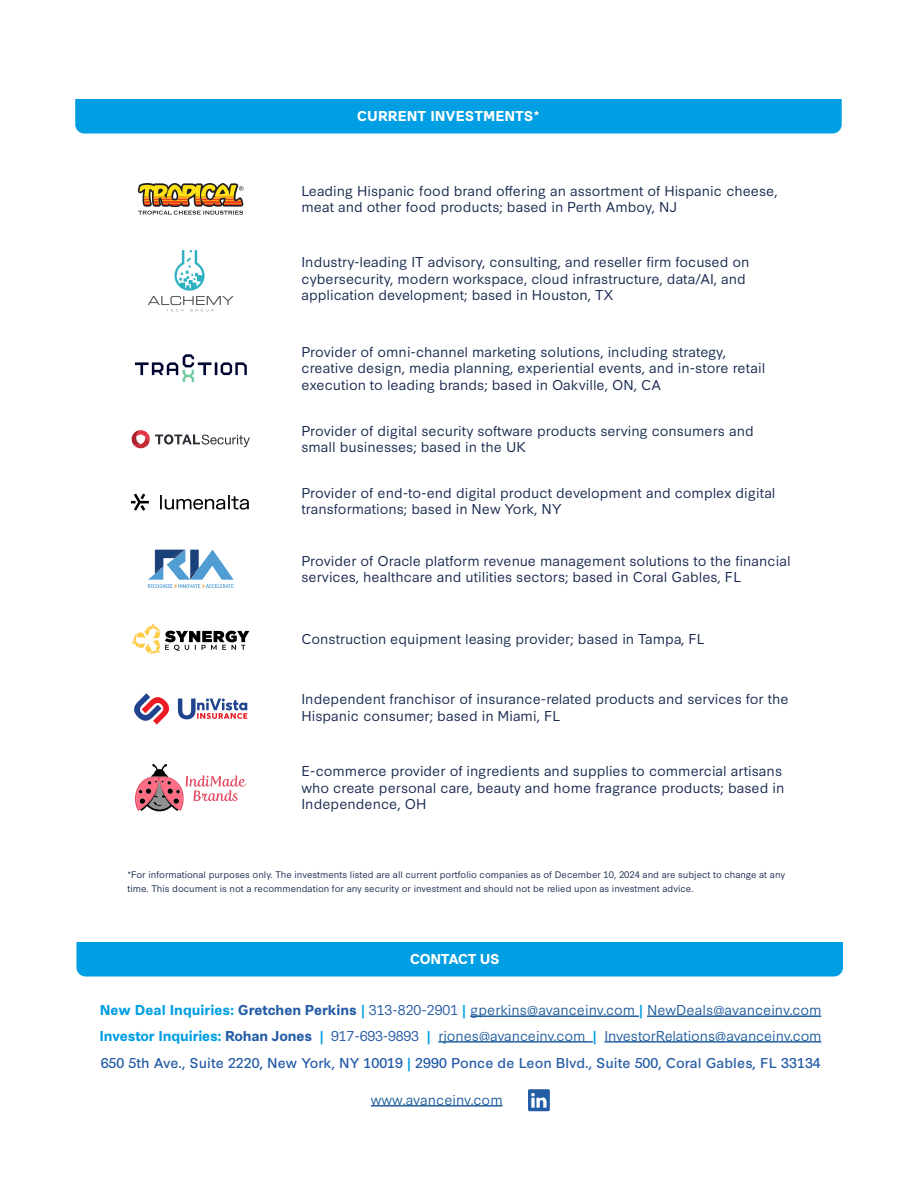
<style>
.page{position:relative;width:918px;height:1188px;background:#fff}
.page>*{position:absolute;margin:0;border:0;box-sizing:border-box;transform-origin:0 0}
.t1{font:13.5px/16.5px "Synthese";color:#17294f}
.t2{font:13.5px "Synthese";letter-spacing:-.01em;color:#215e9e}
.t3{font:13.5px "Synthese";letter-spacing:.005em;color:#245ca6}
.t4{font:700 13.5px "Synthese";color:#fff}
.t5{font:700 13.5px "Synthese";letter-spacing:-.045em;color:#fff}
.t6{font:9px/13.5px "Synthese";color:#17294f}
.s1{font-weight:700;color:#009ee3}
.s2{font-weight:700;color:#245ca6}
.s3{color:#245ca6}
</style>
<div class="page">
<div style="left:75px;top:99px;width:767px;height:35px;background:#009ee3"></div>
<svg style="left:132px;top:430px;width:118px;height:19px"></svg>
<svg style="left:148px;top:250px;width:86px;height:61px"></svg>
<svg style="left:131px;top:494px;width:118px;height:17px"></svg>
<svg style="left:135px;top:354px;width:112px;height:28px"></svg>
<svg style="left:148px;top:550px;width:86px;height:38px"></svg>
<svg style="left:132px;top:624px;width:117px;height:30px"></svg>
<svg style="left:134px;top:693px;width:113px;height:32px"></svg>
<svg style="left:135px;top:764px;width:111px;height:47px"></svg>
<svg style="left:138px;top:183px;width:106px;height:32px"></svg>
<hr style="left:438px;top:1041px;width:155px;height:2px;background:#215e9e">
<hr style="left:604px;top:1041px;width:217px;height:2px;background:#215e9e">
<hr style="left:470px;top:1015px;width:169px;height:2px;background:#215e9e">
<hr style="left:647px;top:1015px;width:174px;height:2px;background:#215e9e">
<div style="left:76px;top:942px;width:767px;height:34px;background:#009ee3"></div>
<hr style="left:371px;top:1105px;width:132px;height:2px;background:#215e9e">
<svg style="left:528px;top:1089px;width:22px;height:22px"></svg>
<p class="t4" style="left:357px;top:106px;width:185px">CURRENT INVESTMENTS*</p>
<p class="t1" style="left:302px;top:181px;width:478px">Leading Hispanic food brand offering an assortment of Hispanic cheese, meat and other food products; based in Perth Amboy, NJ</p>
<p class="t1" style="left:302px;top:253px;width:450px">Industry-leading IT advisory, consulting, and reseller firm focused on cybersecurity, modern workspace, cloud infrastructure, data/AI, and application development; based in Houston, TX</p>
<p class="t1" style="left:302px;top:342px;width:465px">Provider of omni-channel marketing solutions, including strategy, creative design, media planning, experiential events, and in-store retail execution to leading brands; based in Oakville, ON, CA</p>
<p class="t1" style="left:302px;top:421px;width:454px">Provider of digital security software products serving consumers and small businesses; based in the UK</p>
<p class="t1" style="left:302px;top:483px;width:476px">Provider of end-to-end digital product development and complex digital transformations; based in New York, NY</p>
<p class="t1" style="left:302px;top:551px;width:491px">Provider of Oracle platform revenue management solutions to the financial services, healthcare and utilities sectors; based in Coral Gables, FL</p>
<p class="t1" style="left:302px;top:629px;width:405px">Construction equipment leasing provider; based in Tampa, FL</p>
<p class="t1" style="left:302px;top:690px;width:489px">Independent franchisor of insurance-related products and services for the<br>Hispanic consumer; based in Miami, FL</p>
<p class="t1" style="left:302px;top:762px;width:485px">E-commerce provider of ingredients and supplies to commercial artisans who create personal care, beauty and home fragrance products; based in<br>Independence, OH</p>
<p class="t6" style="left:128px;top:867px;width:659px">*For informational purposes only. The investments listed are all current portfolio companies as of December 10, 2024 and are subject to change at any time. This document is not a recommendation for any security or investment and should not be relied upon as investment advice.</p>
<p class="t5" style="left:410px;top:949px;width:91px">CONTACT US</p>
<p class="t2" style="left:100px;top:999px;width:723px"><span class="s1">New Deal Inquiries:</span> <span class="s2">Gretchen Perkins</span> <span class="s1">|</span> <span class="s3">313-820-2901</span> <span class="s1">|</span> gperkins@avanceinv.com <span class="s1">|</span> NewDeals@avanceinv.com</p>
<p class="t2" style="left:100px;top:1025px;width:724px"><span class="s1">Investor Inquiries:</span> <span class="s2">Rohan Jones</span> <span class="s1">|</span> <span class="s3">917-693-9893</span> <span class="s1">|</span> rjones@avanceinv.com <span class="s1">|</span> InvestorRelations@avanceinv.com</p>
<p class="t3" style="left:101px;top:1052px;width:722px">650 5th Ave., Suite 2220, New York, NY 10019 <span class="s1">|</span> 2990 Ponce de Leon Blvd., Suite 500, Coral Gables, FL 33134</p>
<p class="t2" style="left:371px;top:1089px;width:133px">www.avanceinv.com</p>
</div>
